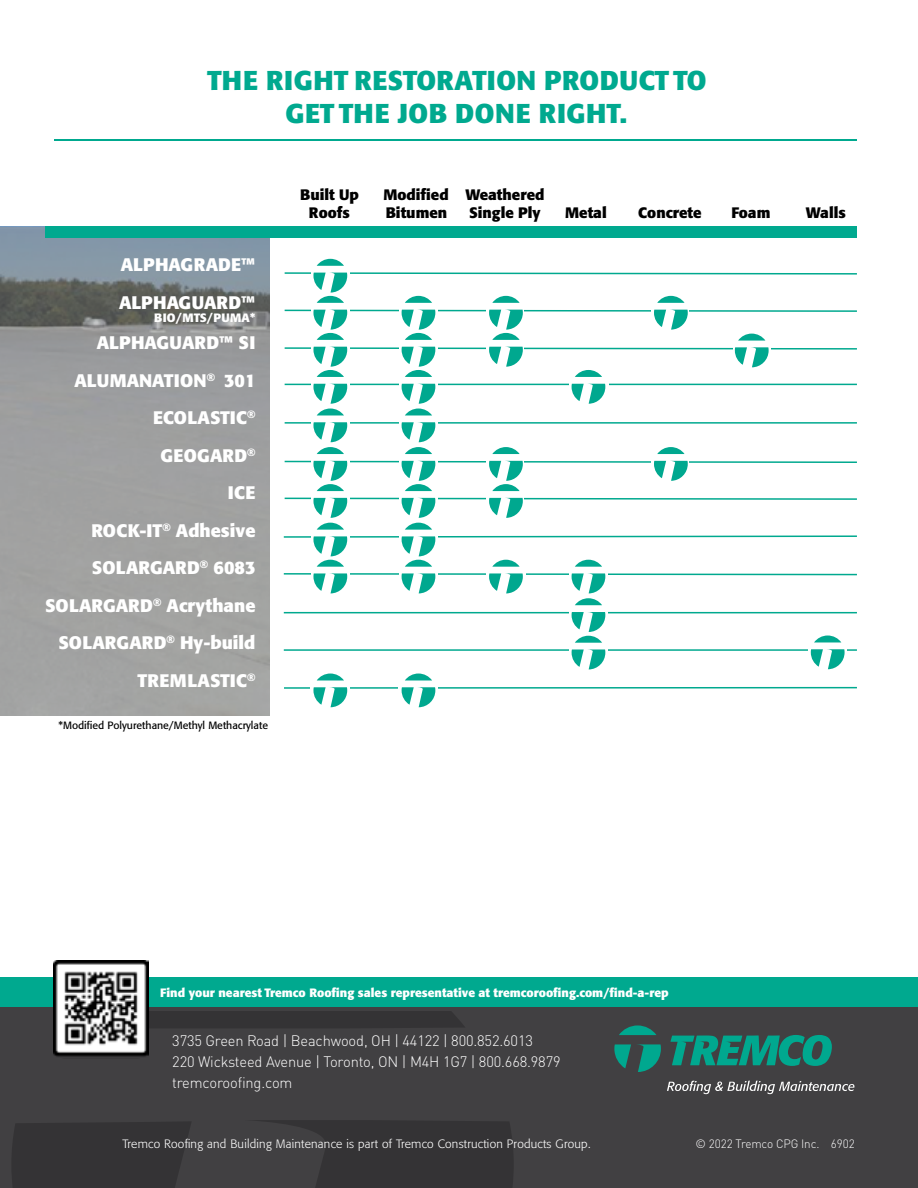
<style>
.page{position:relative;width:918px;height:1188px;background:#fff}
.page>*{position:absolute;margin:0;border:0;box-sizing:border-box;transform-origin:0 0}
.t1{font:700 27px/32.4px "Formata Pro";letter-spacing:.02em;color:#00a98f;text-align:center}
.t2{font:700 18px/37.5px "Formata Pro";color:#fff}
.t3{font:300 15px/21px "DINOT";letter-spacing:-.01em;color:#fff}
.t4{font:700 15px "Formata Pro";color:#000}
.t5{font:700 12px "Formata Pro";color:#fff}
.t6{font:300 12px "Formata Pro";letter-spacing:.02em;color:#fff}
.t7{font:300 12px "DINOT";letter-spacing:-.01em;color:#fff}
.t8{font:700 12px "Formata Pro";letter-spacing:.02em;color:#fff}
.t9{font:10.5px "Formata Pro";color:#000}
</style>
<div class="page">
<div style="left:0;top:1005px;width:918px;height:183px;background:#414042"></div>
<div style="left:12px;top:1122px;width:179px;height:66px;background:#343335"></div>
<svg style="left:256px;top:1120px;width:257px;height:68px"></svg>
<div style="left:148px;top:1011px;width:316px;height:17px;background:#343335"></div>
<div style="left:0;top:977px;width:918px;height:29px;background:#00a98f"></div>
<img style="left:53px;top:960px;width:95px;height:97px">
<svg style="left:667px;top:1081px;width:187px;height:13px"></svg>
<svg style="left:619px;top:1025px;width:37px;height:10px"></svg>
<svg style="left:614px;top:1044px;width:47px;height:28px"></svg>
<svg style="left:671px;top:1035px;width:161px;height:31px"></svg>
<hr style="left:285px;top:384px;width:572px;height:1px;background:#00a98f">
<hr style="left:285px;top:422px;width:572px;height:2px;background:#00a98f">
<hr style="left:284px;top:612px;width:573px;height:1px;background:#00a98f">
<hr style="left:284px;top:649px;width:573px;height:2px;background:#00a98f">
<hr style="left:284px;top:687px;width:573px;height:2px;background:#00a98f">
<div style="left:310px;top:660px;width:40px;height:56px;background:#fff"></div>
<div style="left:398px;top:660px;width:39px;height:56px;background:#fff"></div>
<div style="left:808px;top:624px;width:39px;height:56px;background:#fff"></div>
<div style="left:569px;top:360px;width:39px;height:56px;background:#fff"></div>
<div style="left:569px;top:551px;width:38px;height:132px;background:#fff"></div>
<div style="left:399px;top:286px;width:38px;height:316px;background:#fff"></div>
<div style="left:311px;top:256px;width:39px;height:346px;background:#fff"></div>
<hr style="left:54px;top:139px;width:803px;height:1px;background:#00a98f">
<svg style="left:0;top:227px;width:270px;height:489px;background:#97999a"></svg>
<div style="left:45px;top:227px;width:812px;height:11px;background:#00a98f"></div>
<svg style="left:317px;top:259px;width:27px;height:7px"></svg>
<svg style="left:313px;top:384px;width:34px;height:31px"></svg>
<svg style="left:313px;top:422px;width:34px;height:32px"></svg>
<svg style="left:317px;top:674px;width:27px;height:6px"></svg>
<svg style="left:313px;top:687px;width:34px;height:20px"></svg>
<svg style="left:402px;top:384px;width:33px;height:31px"></svg>
<svg style="left:402px;top:422px;width:33px;height:32px"></svg>
<svg style="left:405px;top:674px;width:27px;height:6px"></svg>
<svg style="left:402px;top:687px;width:33px;height:20px"></svg>
<svg style="left:492px;top:447px;width:28px;height:7px"></svg>
<svg style="left:572px;top:384px;width:33px;height:20px"></svg>
<svg style="left:283px;top:497px;width:574px;height:108px"></svg>
<svg style="left:572px;top:612px;width:33px;height:31px"></svg>
<svg style="left:572px;top:649px;width:33px;height:20px"></svg>
<svg style="left:284px;top:272px;width:573px;height:31px"></svg>
<svg style="left:657px;top:447px;width:28px;height:7px"></svg>
<svg style="left:284px;top:460px;width:573px;height:31px"></svg>
<svg style="left:284px;top:309px;width:573px;height:32px"></svg>
<svg style="left:284px;top:347px;width:573px;height:30px"></svg>
<svg style="left:814px;top:636px;width:27px;height:6px"></svg>
<svg style="left:811px;top:649px;width:34px;height:20px"></svg>
<h1 class="t1" style="left:207px;top:64px;width:501px">THE RIGHT RESTORATION PRODUCT TO<br>GET THE JOB DONE RIGHT.</h1>
<p class="t2" style="left:119px;top:246px;width:138px">ALPHAGRADE™<br>ALPHAGUARD™</p>
<p class="t8" style="left:154px;top:310px;width:103px">BIO/MTS/PUMA*</p>
<p class="t2" style="left:45px;top:324px;width:212px;text-align:right">ALPHAGUARD™ SI<br>ALUMANATION<sup>®</sup> 301<br>ECOLASTIC<sup>®<br></sup>GEOGARD<sup>®<br></sup>ICE<br>ROCK-IT<sup>®</sup> Adhesive<br>SOLARGARD<sup>®</sup> 6083<br>SOLARGARD<sup>®</sup> Acrythane<br>SOLARGARD<sup>®</sup> Hy-build<br>TREMLASTIC<sup>®</sup></p>
<p class="t9" style="left:59px;top:719px;width:211px">*Modified Polyurethane/Methyl Methacrylate</p>
<p class="t4" style="left:300px;top:185px;width:60px">Built Up</p>
<p class="t4" style="left:383px;top:185px;width:163px">Modified Weathered</p>
<p class="t4" style="left:309px;top:203px;width:42px">Roofs</p>
<p class="t4" style="left:386px;top:203px;width:63px">Bitumen</p>
<p class="t4" style="left:469px;top:203px;width:73px">Single Ply</p>
<p class="t4" style="left:565px;top:203px;width:43px">Metal</p>
<p class="t4" style="left:638px;top:203px;width:65px">Concrete</p>
<p class="t4" style="left:731px;top:203px;width:41px">Foam</p>
<p class="t4" style="left:806px;top:203px;width:42px">Walls</p>
<p class="t5" style="left:160px;top:985px;width:510px">Find your nearest Tremco Roofing sales representative at tremcoroofing.com/find-a-rep</p>
<p class="t3" style="left:172px;top:1030px;width:390px">3735 Green Road | Beachwood, OH | 44122 | 800.852.6013<br>220 Wicksteed Avenue | Toronto, ON | M4H 1G7 | 800.668.9879 tremcoroofing.com</p>
<p class="t6" style="left:123px;top:1136px;width:470px">Tremco Roofing and Building Maintenance is part of Tremco Construction Products Group.</p>
<p class="t7" style="left:696px;top:1136px;width:161px">© 2022 Tremco CPG Inc. 6902</p>
</div>
